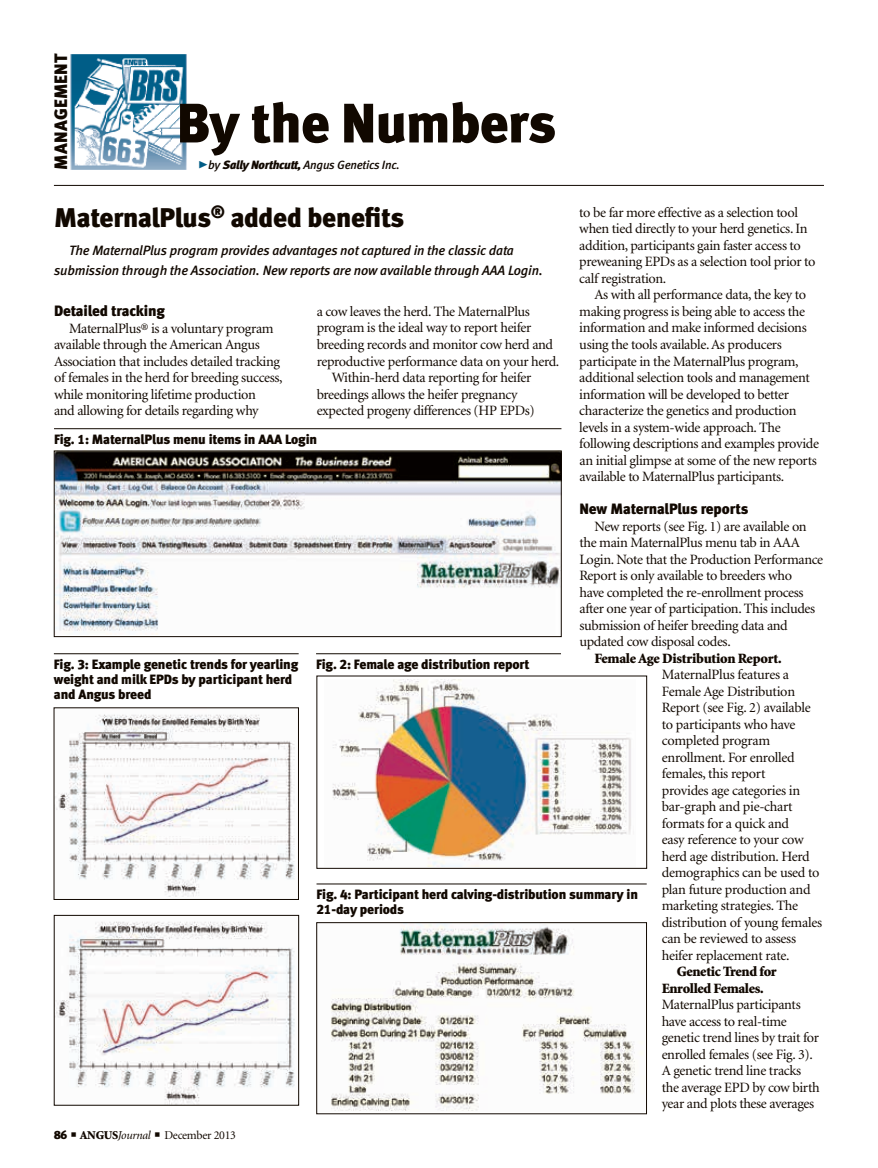
<style>
.page{position:relative;width:878px;height:1168px;background:#fff}
.page>*{position:absolute;margin:0;border:0;box-sizing:border-box;transform-origin:0 0}
.t1{font:55.5px "Meta Black LF";letter-spacing:-.015em;color:#110800}
.column_headline{font:27px "Meta Black LF";letter-spacing:-.01em;color:#110800}
.t2{font:18px "Meta Black LF";letter-spacing:.005em;color:#110800}
.subhead{font:15px "Meta Black LF";letter-spacing:-.01em;color:#110800}
.body_text{font:14.25px/16.5px "Minion";letter-spacing:-.025em;color:#110800}
.table_headline{font:13.5px/15px "Meta Black LF";letter-spacing:-.01em;color:#110800}
.column_intro{font:italic 13.5px/19.5px "Meta Medium LF";letter-spacing:-.01em;color:#110800}
.t3{font:italic 500 12px "Meta";letter-spacing:-.02em;color:#110800}
.t4{font:12px "Minion";letter-spacing:-.025em;color:#110800}
.s1{font-family:"Meta Black Caps Expert";font-weight:400;font-style:normal;font-size:21px;color:#005c86}
.s2{font-family:"Meta Medium LF";font-weight:400}
.s3{font-family:"Meta Black LF";font-weight:400}
.s4{font-weight:900}
.s5{font-family:"Meta Black LF"}
.s6{font-style:italic}
</style>
<div class="page">
<img style="left:331px;top:924px;width:312px;height:187px">
<div style="left:316px;top:922px;width:330px;height:192px;border:1px solid #110800"></div>
<hr style="left:54px;top:653px;width:245px;height:1px;background:#110800">
<hr style="left:316px;top:884px;width:330px;height:1px;background:#110800">
<img style="left:56px;top:453px;width:503px;height:182px">
<div style="left:54px;top:451px;width:507px;height:186px;border:1px solid #110800"></div>
<img style="left:332px;top:679px;width:299px;height:187px">
<img style="left:70px;top:54px;width:117px;height:116px">
<hr style="left:54px;top:185px;width:770px;height:1px;background:#110800">
<hr style="left:54px;top:428px;width:507px;height:1px;background:#110800">
<hr style="left:316px;top:653px;width:245px;height:1px;background:#110800">
<img style="left:56px;top:714px;width:239px;height:183px">
<img style="left:56px;top:921px;width:239px;height:182px">
<div style="left:54px;top:915px;width:245px;height:190px;border:1px solid #110800"></div>
<p class="t2" style="left:50px;top:170px;width:118px;rotate:-90deg">MANAGEMENT</p>
<p class="t1" style="left:177px;top:90px;width:381px">By the Numbers</p>
<p class="t3" style="left:197px;top:157px;width:204px"><span class="s1">@</span><span class="s2">by</span> <span class="s3">Sally Northcutt,</span> Angus Genetics Inc.</p>
<p class="column_headline" style="left:54px;top:201px;width:352px">MaternalPlus<sup>®</sup> added benefits</p>
<p class="column_intro" style="left:54px;top:241px;width:490px;text-indent:15px">The MaternalPlus program provides advantages not captured in the classic data submission through the Association. New reports are now available through AAA Login.</p>
<p class="body_text" style="left:579px;top:205px;width:238px">to be far more effective as a selection tool when tied directly to your herd genetics. In addition, participants gain faster access to preweaning EPDs as a selection tool prior to calf registration.</p>
<p class="body_text" style="left:579px;top:287px;width:241px;text-indent:15px">As with all performance data, the key to making progress is being able to access the information and make informed decisions using the tools available. As producers participate in the MaternalPlus program, additional selection tools and management information will be developed to better characterize the genetics and production levels in a system-wide approach. The following descriptions and examples provide an initial glimpse at some of the new reports available to MaternalPlus participants.</p>
<p class="subhead" style="left:579px;top:500px;width:170px">New MaternalPlus reports</p>
<p class="body_text" style="left:579px;top:518px;width:245px;text-indent:15px">New reports (see Fig. 1) are available on the main MaternalPlus menu tab in AAA Login. Note that the Production Performance Report is only available to breeders who<br>have completed the re-enrollment process after one year of participation. This includes submission of heifer breeding data and updated cow disposal codes.</p>
<p class="body_text" style="left:661px;top:650px;width:162px;text-indent:-67px"><span class="s4">Female Age Distribution Report.<br></span>MaternalPlus features a<br>Female Age Distribution<br>Report (see Fig. 2) available to participants who have completed program enrollment. For enrolled females, this report<br>provides age categories in bar-graph and pie-chart formats for a quick and<br>easy reference to your cow herd age distribution. Herd demographics can be used to plan future production and marketing strategies. The distribution of young females can be reviewed to assess heifer replacement rate.</p>
<p class="body_text" style="left:661px;top:964px;width:159px;text-indent:15px"><span class="s4">Genetic Trend for<br>Enrolled Females.<br></span>MaternalPlus participants have access to real-time genetic trend lines by trait for enrolled females (see Fig. 3).<br>A genetic trend line tracks the average EPD by cow birth year and plots these averages</p>
<p class="subhead" style="left:54px;top:302px;width:112px">Detailed tracking</p>
<p class="body_text" style="left:54px;top:321px;width:230px;text-indent:15px">MaternalPlus® is a voluntary program available through the American Angus Association that includes detailed tracking of females in the herd for breeding success, while monitoring lifetime production<br>and allowing for details regarding why</p>
<p class="body_text" style="left:316px;top:304px;width:244px">a cow leaves the herd. The MaternalPlus program is the ideal way to report heifer breeding records and monitor cow herd and reproductive performance data on your herd.</p>
<p class="body_text" style="left:316px;top:370px;width:220px;text-indent:15px">Within-herd data reporting for heifer breedings allows the heifer pregnancy expected progeny differences (HP EPDs)</p>
<p class="table_headline" style="left:54px;top:431px;width:265px">Fig. 1: MaternalPlus menu items in AAA Login</p>
<p class="table_headline" style="left:54px;top:656px;width:246px">Fig. 3: Example genetic trends for yearling weight and milk EPDs by participant herd and Angus breed</p>
<p class="table_headline" style="left:316px;top:656px;width:215px">Fig. 2: Female age distribution report</p>
<p class="table_headline" style="left:316px;top:887px;width:323px">Fig. 4: Participant herd calving-distribution summary in<br>21-day periods</p>
<p class="t4" style="left:54px;top:1129px;width:183px"><span class="s5">86</span> ■ <span class="s4">ANGUS</span><span class="s6">Journal</span> ■ December 2013</p>
</div>
